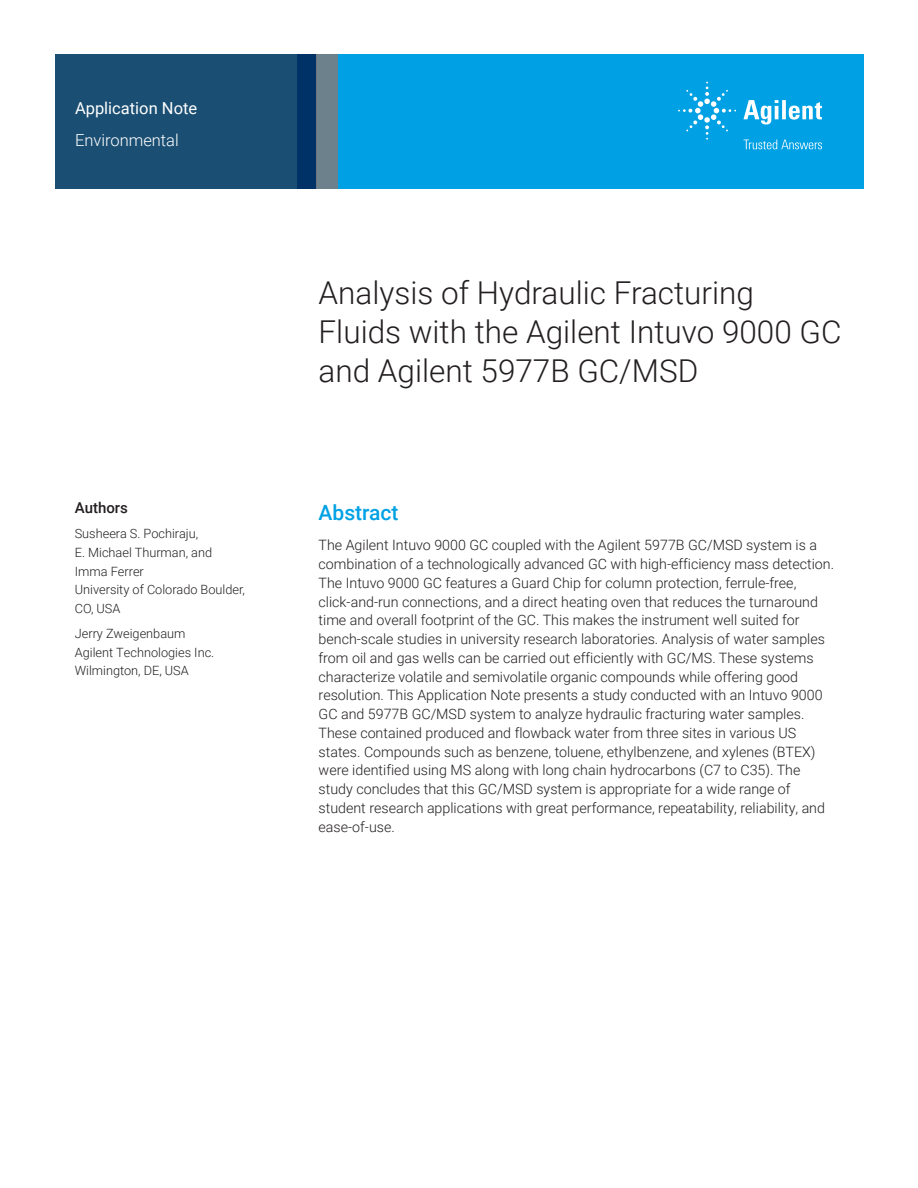
<style>
.page{position:relative;width:918px;height:1188px;background:#fff}
.page>*{position:absolute;margin:0;border:0;box-sizing:border-box;transform-origin:0 0}
.t1{font:300 31.5px/39px "Roboto";color:#231f20}
.Header_1{font:500 21px "Roboto";color:#00a1e4}
.Doctype{font:16.5px "Roboto";color:#fff}
.Area_Identifier{font:300 16.5px "Roboto";color:#fff}
.DATA_author_title{font:500 15px "Roboto";color:#231f20}
.Text{font:300 14.25px/18.8px "Roboto";color:#231f20}
.DATA_author_name___i{font:300 12.75px/18.8px "Roboto";color:#231f20}
</style>
<div class="page">
<div style="left:297px;top:54px;width:567px;height:135px;background:#00a1e4"></div>
<svg style="left:55px;top:54px;width:261px;height:135px;fill:#1a4e73"></svg>
<div style="left:316px;top:54px;width:22px;height:135px;background:#6c818c"></div>
<svg style="left:743px;top:100px;width:79px;height:25px"></svg>
<svg style="left:678px;top:82px;width:58px;height:58px"></svg>
<svg style="left:744px;top:140px;width:78px;height:9px"></svg>
<p class="Doctype" style="left:75px;top:96px;width:124px">Application Note</p>
<p class="Area_Identifier" style="left:75px;top:129px;width:105px">Environmental</p>
<p class="DATA_author_title" style="left:75px;top:498px;width:55px">Authors</p>
<p class="DATA_author_name___i" style="left:75px;top:524px;width:172px">Susheera S. Pochiraju,<br>E. Michael Thurman, and<br>Imma Ferrer<br>University of Colorado Boulder,<br>CO, USA</p>
<p class="DATA_author_name___i" style="left:75px;top:624px;width:141px">Jerry Zweigenbaum<br>Agilent Technologies Inc.<br>Wilmington, DE, USA</p>
<p class="t1" style="left:319px;top:272px;width:524px">Analysis of Hydraulic Fracturing<br>Fluids with the Agilent Intuvo 9000 GC and Agilent 5977B GC/MSD</p>
<p class="Header_1" style="left:319px;top:498px;width:82px">Abstract</p>
<p class="Text" style="left:319px;top:535px;width:517px">The Agilent Intuvo 9000 GC coupled with the Agilent 5977B GC/MSD system is a combination of a technologically advanced GC with high-efficiency mass detection.<br>The Intuvo 9000 GC features a Guard Chip for column protection, ferrule-free, click‑and-run connections, and a direct heating oven that reduces the turnaround time and overall footprint of the GC. This makes the instrument well suited for bench‑scale studies in university research laboratories. Analysis of water samples from oil and gas wells can be carried out efficiently with GC/MS. These systems characterize volatile and semivolatile organic compounds while offering good resolution. This Application Note presents a study conducted with an Intuvo 9000<br>GC and 5977B GC/MSD system to analyze hydraulic fracturing water samples.<br>These contained produced and flowback water from three sites in various US states. Compounds such as benzene, toluene, ethylbenzene, and xylenes (BTEX) were identified using MS along with long chain hydrocarbons (C7 to C35). The study concludes that this GC/MSD system is appropriate for a wide range of student research applications with great performance, repeatability, reliability, and ease‑of‑use.</p>
</div>
